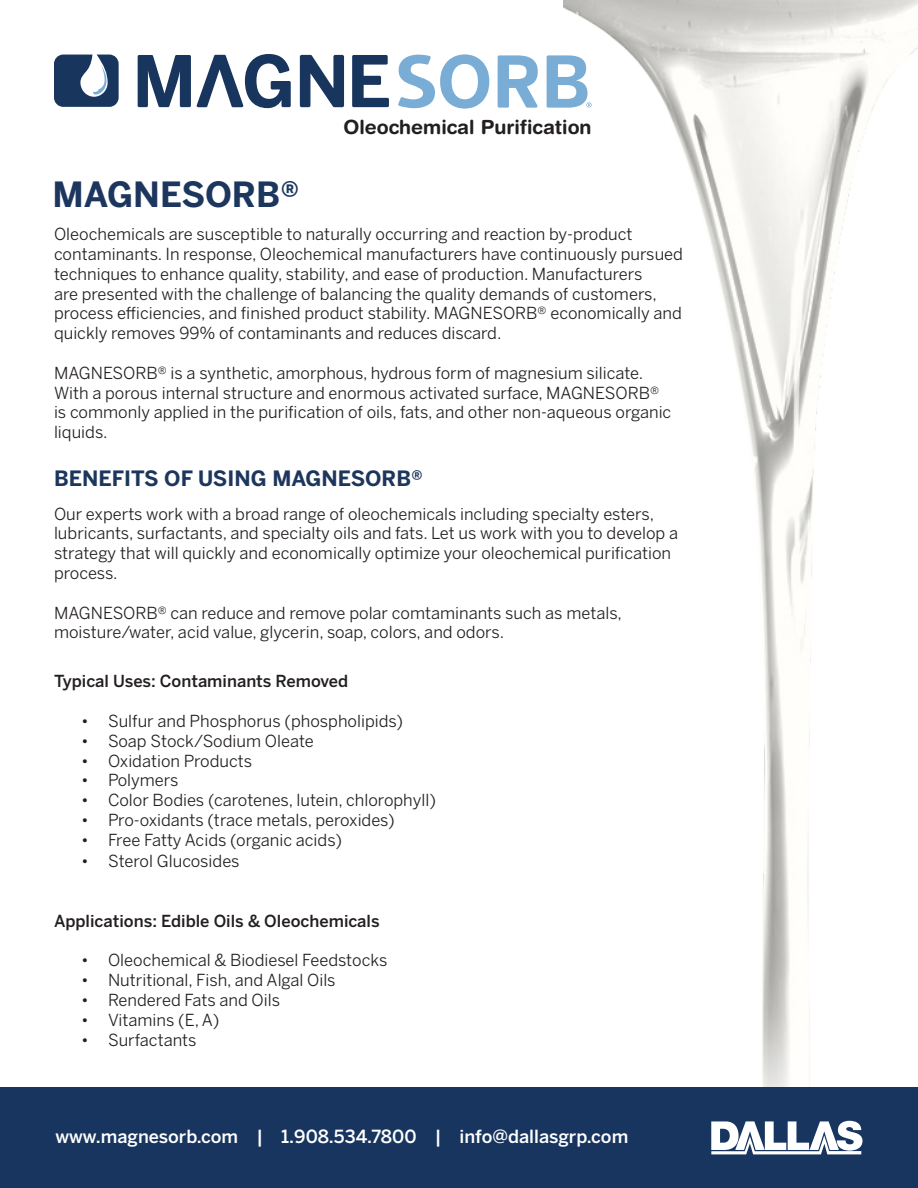
<style>
.page{position:relative;width:918px;height:1188px;background:#fff}
.page>*{position:absolute;margin:0;border:0;box-sizing:border-box;transform-origin:0 0}
.t1{font:700 34.5px "Benton Sans";color:#1d365e}
.t2{font:700 21px "Benton Sans";color:#1d365e}
.t3{font:700 19.65px "Helvetica Rounded";color:#231f20}
.t4{font:500 18px "Benton Sans";color:#fff}
.t5{font:16.5px/19.8px "Benton Sans";color:#231f20}
.t6{font:500 16.5px "Benton Sans";color:#231f20}
</style>
<div class="page">
<img style="left:563px;top:0;width:355px;height:1087px">
<div style="left:0;top:1087px;width:918px;height:101px;background:#17355e"></div>
<svg style="left:711px;top:1121px;width:151px;height:33px"></svg>
<svg style="left:498px;top:55px;width:40px;height:53px"></svg>
<svg style="left:398px;top:54px;width:91px;height:55px"></svg>
<svg style="left:547px;top:55px;width:45px;height:53px"></svg>
<svg style="left:352px;top:55px;width:37px;height:52px"></svg>
<svg style="left:138px;top:54px;width:153px;height:54px"></svg>
<svg style="left:300px;top:55px;width:44px;height:52px"></svg>
<svg style="left:54px;top:55px;width:65px;height:52px"></svg>
<p class="t3" style="left:343px;top:116px;width:250px">Oleochemical Purification</p>
<p class="t1" style="left:52px;top:173px;width:248px">MAGNESORB®</p>
<p class="t5" style="left:54px;top:224px;width:631px">Oleochemicals are susceptible to naturally occurring and reaction by-product contaminants. In response, Oleochemical manufacturers have continuously pursued techniques to enhance quality, stability, and ease of production. Manufacturers<br>are presented with the challenge of balancing the quality demands of customers, process efficiencies, and finished product stability. MAGNESORB® economically and quickly removes 99% of contaminants and reduces discard.</p>
<p class="t5" style="left:54px;top:363px;width:619px">MAGNESORB® is a synthetic, amorphous, hydrous form of magnesium silicate.<br>With a porous internal structure and enormous activated surface, MAGNESORB® is commonly applied in the purification of oils, fats, and other non-aqueous organic liquids.</p>
<p class="t2" style="left:54px;top:465px;width:370px">BENEFITS OF USING MAGNESORB®</p>
<p class="t5" style="left:54px;top:504px;width:626px">Our experts work with a broad range of oleochemicals including specialty esters, lubricants, surfactants, and specialty oils and fats. Let us work with you to develop a strategy that will quickly and economically optimize your oleochemical purification process.</p>
<p class="t5" style="left:54px;top:603px;width:569px">MAGNESORB® can reduce and remove polar comtaminants such as metals, moisture/water, acid value, glycerin, soap, colors, and odors.</p>
<p class="t6" style="left:54px;top:671px;width:296px">Typical Uses: Contaminants Removed</p>
<p class="t5" style="left:81px;top:711px;width:324px">• Sulfur and Phosphorus (phospholipids)</p>
<p class="t5" style="left:81px;top:731px;width:234px">• Soap Stock/Sodium Oleate</p>
<p class="t5" style="left:81px;top:751px;width:173px">• Oxidation Products</p>
<p class="t5" style="left:81px;top:771px;width:99px">• Polymers</p>
<p class="t5" style="left:81px;top:790px;width:356px">• Color Bodies (carotenes, lutein, chlorophyll)</p>
<p class="t5" style="left:81px;top:810px;width:315px">• Pro-oxidants (trace metals, peroxides)</p>
<p class="t5" style="left:81px;top:830px;width:262px">• Free Fatty Acids (organic acids)</p>
<p class="t5" style="left:81px;top:852px;width:160px">• Sterol Glucosides</p>
<p class="t6" style="left:54px;top:911px;width:327px">Applications: Edible Oils &amp; Oleochemicals</p>
<p class="t5" style="left:81px;top:951px;width:308px">• Oleochemical &amp; Biodiesel Feedstocks</p>
<p class="t5" style="left:81px;top:970px;width:256px">• Nutritional, Fish, and Algal Oils</p>
<p class="t5" style="left:81px;top:990px;width:201px">• Rendered Fats and Oils</p>
<p class="t5" style="left:81px;top:1010px;width:140px">• Vitamins (E, A)</p>
<p class="t5" style="left:81px;top:1030px;width:117px">• Surfactants</p>
<p class="t4" style="left:56px;top:1126px;width:574px">www.magnesorb.com | 1.908.534.7800 | info@dallasgrp.com</p>
</div>
